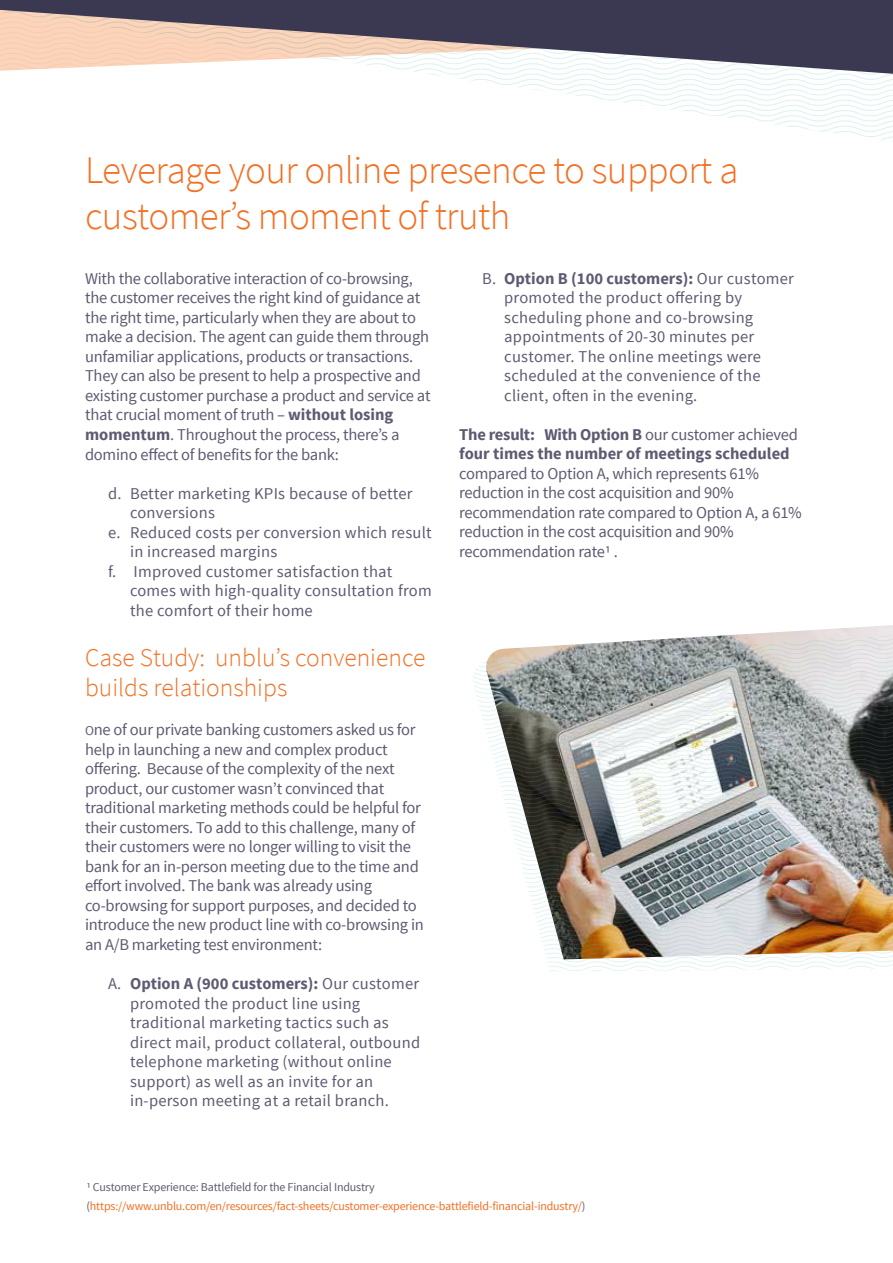
<style>
.page{position:relative;width:893px;height:1263px;background:#fff}
.page>*{position:absolute;margin:0;border:0;box-sizing:border-box;transform-origin:0 0}
.t1{font:300 39px/46.8px "Source Sans Pro";letter-spacing:-.015em;color:#f36f21}
.t2{font:300 25.5px/30.6px "Source Sans Pro";color:#f36f21}
.t3{font:16.5px/19.5px "Source Sans Pro";letter-spacing:-.015em;color:#5d5b71}
.t4{font:16.5px/19.5px "Source Sans Pro";letter-spacing:.015em;color:#5d5b71}
.t5{font:700 16.5px/19.8px "Source Sans Pro";color:#5d5b71}
.t6{font:12px/19.5px "Source Sans Pro";letter-spacing:-.015em;color:#f36f21}
.s1{font-weight:700}
.s2{font-size:13.5px}
.s3{font-weight:400}
.s4{color:#5d5b71}
</style>
<div class="page">
<svg style="left:430px;top:74px;width:463px;height:68px"></svg>
<svg style="left:0;top:0;width:893px;height:74px;fill:#3b3952"></svg>
<img style="left:473px;top:627px;width:420px;height:344px">
<h1 class="t1" style="left:85px;top:147px;width:655px">Leverage your online presence to support a customer’s moment of truth</h1>
<p class="t3" style="left:85px;top:269px;width:347px">With the collaborative interaction of co-browsing, the customer receives the right kind of guidance at the right time, particularly when they are about to make a decision. The agent can guide them through unfamiliar applications, products or transactions.<br>They can also be present to help a prospective and existing customer purchase a product and service at that crucial moment of truth – <span class="s1">without losing momentum</span>. Throughout the process, there’s a domino effect of benefits for the bank:</p>
<p class="t4" style="left:108px;top:484px;width:306px">d. Better marketing KPIs because of better</p>
<p class="t4" style="left:130px;top:503px;width:86px">conversions</p>
<p class="t4" style="left:108px;top:523px;width:325px">e. Reduced costs per conversion which result</p>
<p class="t4" style="left:130px;top:542px;width:149px">in increased margins</p>
<p class="t4" style="left:108px;top:562px;width:286px">f. Improved customer satisfaction that</p>
<p class="t4" style="left:130px;top:581px;width:303px">comes with high-quality consultation from</p>
<p class="t4" style="left:130px;top:601px;width:184px">the comfort of their home</p>
<h2 class="t2" style="left:85px;top:642px;width:342px">Case Study: unblu’s convenience builds relationships</h2>
<p class="t3" style="left:85px;top:720px;width:340px"><span class="s2">O</span>ne of our private banking customers asked us for help in launching a new and complex product offering. Because of the complexity of the next product, our customer wasn’t convinced that traditional marketing methods could be helpful for their customers. To add to this challenge, many of their customers were no longer willing to visit the bank for an in-person meeting due to the time and effort involved. The bank was already using co-browsing for support purposes, and decided to introduce the new product line with co-browsing in an A/B marketing test environment:</p>
<p class="t4" style="left:130px;top:974px;width:292px;text-indent:-22px">A. <span class="s1">Option A (900 customers):</span> Our customer promoted the product line using traditional marketing tactics such as direct mail, product collateral, outbound telephone marketing (without online support) as well as an invite for an in-person meeting at a retail branch.</p>
<p class="t4" style="left:504px;top:269px;width:291px;text-indent:-22px">B. <span class="s1">Option B (100 customers):</span> Our customer promoted the product offering by scheduling phone and co-browsing appointments of 20-30 minutes per customer. The online meetings were scheduled at the convenience of the client, often in the evening.</p>
<p class="t5" style="left:459px;top:425px;width:340px">The result: With Option B <span class="s3">our customer achieved </span>four times the number of meetings scheduled</p>
<p class="t3" style="left:459px;top:464px;width:344px">compared to Option A, which represents 61% reduction in the cost acquisition and 90% recommendation rate compared to Option A, a 61% reduction in the cost acquisition and 90% recommendation rate1 .</p>
<p class="t6" style="left:86px;top:1177px;width:500px"><span class="s4">1 Customer Experience: Battlefield for the Financial Industry (</span>https://www.unblu.com/en/resources/fact-sheets/customer-experience-battlefield-financial-industry/<span class="s4">)</span></p>
</div>
